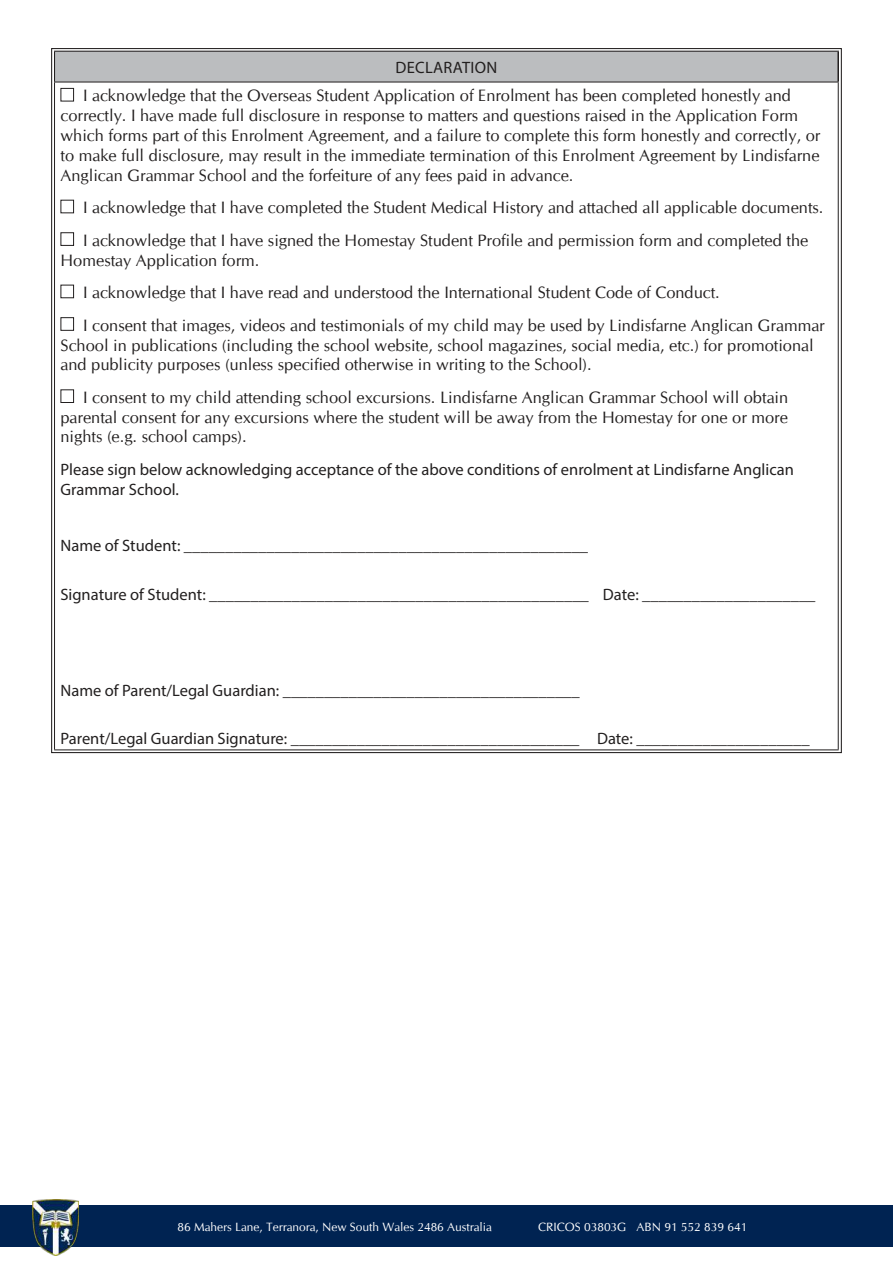
<style>
.page{position:relative;width:893px;height:1263px;background:#fff}
.page>*{position:absolute;margin:0;border:0;box-sizing:border-box;transform-origin:0 0}
.t1{font:16.5px/19.8px "CG Omega";color:#221f1f}
.t2{font:16.5px/19.8px "Myriad Pro";color:#221f1f}
.t3{font:16.5px "Myriad Pro";letter-spacing:.02em;color:#221f1f}
.t4{font:12px "CG Omega";color:#fff}
</style>
<div class="page">
<div style="left:0;top:1206px;width:893px;height:41px;background:#002352"></div>
<img style="left:32px;top:1200px;width:46px;height:56px">
<div style="left:55px;top:51px;width:783px;height:31px;background:#bbbdbf"></div>
<hr style="left:837px;top:52px;width:2px;height:30px;background:#221f1f">
<hr style="left:54px;top:51px;width:785px;height:1px;background:#221f1f">
<hr style="left:54px;top:52px;width:1px;height:30px;background:#221f1f">
<hr style="left:54px;top:82px;width:785px;height:1px;background:#221f1f">
<hr style="left:54px;top:82px;width:1px;height:667px;background:#221f1f">
<hr style="left:54px;top:749px;width:785px;height:1px;background:#221f1f">
<hr style="left:838px;top:82px;width:1px;height:667px;background:#221f1f">
<div style="left:61px;top:88px;width:13px;height:13px;border:1px solid #221f1f"></div>
<div style="left:61px;top:200px;width:13px;height:13px;border:1px solid #221f1f"></div>
<div style="left:61px;top:232px;width:13px;height:14px;border:1px solid #221f1f"></div>
<div style="left:61px;top:285px;width:13px;height:13px;border:1px solid #221f1f"></div>
<div style="left:61px;top:317px;width:13px;height:14px;border:1px solid #221f1f"></div>
<div style="left:61px;top:389px;width:13px;height:14px;border:1px solid #221f1f"></div>
<p class="t3" style="left:395px;top:61px;width:104px">DECLARATION</p>
<p class="t1" style="left:61px;top:87px;width:761px;text-indent:23px">I acknowledge that the Overseas Student Application of Enrolment has been completed honestly and correctly. I have made full disclosure in response to matters and questions raised in the Application Form which forms part of this Enrolment Agreement, and a failure to complete this form honestly and correctly, or to make full disclosure, may result in the immediate termination of this Enrolment Agreement by Lindisfarne Anglican Grammar School and the forfeiture of any fees paid in advance.</p>
<p class="t1" style="left:83px;top:193px;width:742px;line-height:32.5px">I acknowledge that I have completed the Student Medical History and attached all applicable documents.<br>I acknowledge that I have signed the Homestay Student Profile and permission form and completed the</p>
<p class="t1" style="left:83px;top:245px;width:743px;line-height:32.5px;text-indent:-23px">Homestay Application form.<br>I acknowledge that I have read and understood the International Student Code of Conduct.<br>I consent that images, videos and testimonials of my child may be used by Lindisfarne Anglican Grammar</p>
<p class="t1" style="left:61px;top:336px;width:755px">School in publications (including the school website, school magazines, social media, etc.) for promotional and publicity purposes (unless specified otherwise in writing to the School).</p>
<p class="t1" style="left:61px;top:387px;width:729px;text-align:justify;text-indent:23px">I consent to my child attending school excursions. Lindisfarne Anglican Grammar School will obtain parental consent for any excursions where the student will be away from the Homestay for one or more nights (e.g. school camps).</p>
<p class="t2" style="left:61px;top:461px;width:735px">Please sign below acknowledging acceptance of the above conditions of enrolment at Lindisfarne Anglican<br>Grammar School.</p>
<p class="t2" style="left:61px;top:537px;width:529px">Name of Student: _________________________________________________</p>
<p class="t2" style="left:61px;top:585px;width:756px">Signature of Student: ______________________________________________ Date: _____________________</p>
<p class="t2" style="left:61px;top:682px;width:521px">Name of Parent/Legal Guardian: ____________________________________</p>
<p class="t2" style="left:61px;top:730px;width:751px">Parent/Legal Guardian Signature: ___________________________________ Date: _____________________</p>
<p class="t4" style="left:178px;top:1221px;width:316px">86 Mahers Lane, Terranora, New South Wales 2486 Australia</p>
<p class="t4" style="left:538px;top:1221px;width:210px">CRICOS 03803G ABN 91 552 839 641</p>
</div>
